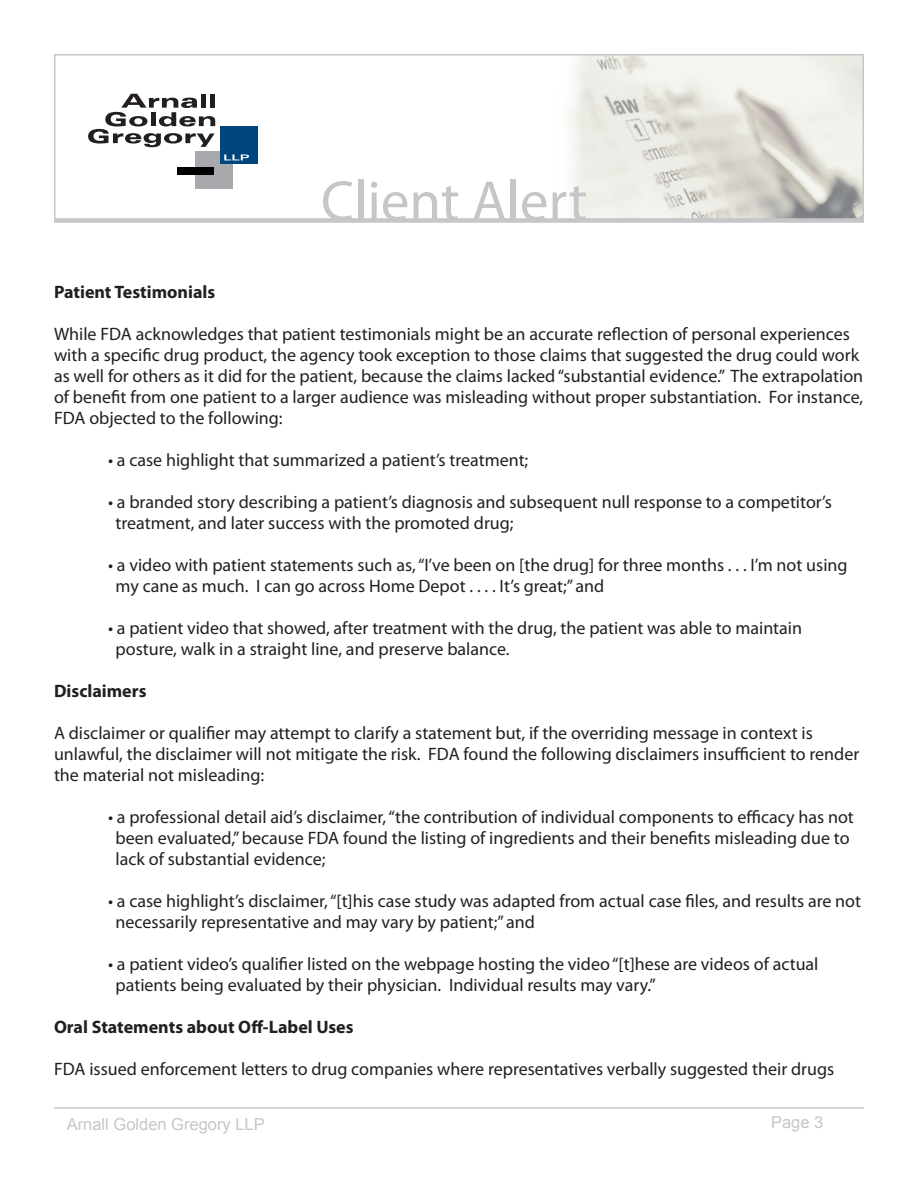
<style>
.page{position:relative;width:918px;height:1188px;background:#fff}
.page>*{position:absolute;margin:0;border:0;box-sizing:border-box;transform-origin:0 0}
.t1{font:57px "Myriad Pro";color:#c5c6c8}
.t2{font:18px/21px "Myriad Pro";color:#231f20}
.t3{font:700 18px "Myriad Pro";color:#231f20}
.t4{font:16.5px "Arial";color:#c5c6c8}
</style>
<div class="page">
<hr style="left:54px;top:1107px;width:810px;height:2px;background:#c5c6c8">
<div style="left:54px;top:218px;width:810px;height:5px;background:#d3d4d5"></div>
<svg style="left:54px;top:54px;width:810px;height:168px"></svg>
<h1 class="t1" style="left:321px;top:166px;width:268px">Client Alert</h1>
<p class="t3" style="left:54px;top:281px;width:163px">Patient Testimonials</p>
<p class="t2" style="left:54px;top:324px;width:811px">While FDA acknowledges that patient testimonials might be an accurate reflection of personal experiences with a specific drug product, the agency took exception to those claims that suggested the drug could work as well for others as it did for the patient, because the claims lacked “substantial evidence.” The extrapolation of benefit from one patient to a larger audience was misleading without proper substantiation. For instance, FDA objected to the following:</p>
<p class="t2" style="left:108px;top:450px;width:422px">• a case highlight that summarized a patient’s treatment;</p>
<p class="t2" style="left:116px;top:492px;width:718px;text-indent:-8px">• a branded story describing a patient’s diagnosis and subsequent null response to a competitor’s treatment, and later success with the promoted drug;</p>
<p class="t2" style="left:116px;top:555px;width:733px;text-indent:-8px">• a video with patient statements such as,“I’ve been on [the drug] for three months . . . I’m not using my cane as much. I can go across Home Depot . . . . It’s great;” and</p>
<p class="t2" style="left:116px;top:618px;width:688px;text-indent:-8px">• a patient video that showed, after treatment with the drug, the patient was able to maintain posture, walk in a straight line, and preserve balance.</p>
<p class="t3" style="left:54px;top:680px;width:94px">Disclaimers</p>
<p class="t2" style="left:54px;top:723px;width:807px">A disclaimer or qualifier may attempt to clarify a statement but, if the overriding message in context is unlawful, the disclaimer will not mitigate the risk. FDA found the following disclaimers insufficient to render the material not misleading:</p>
<p class="t2" style="left:116px;top:807px;width:740px;text-indent:-8px">• a professional detail aid’s disclaimer,“the contribution of individual components to efficacy has not been evaluated,” because FDA found the listing of ingredients and their benefits misleading due to lack of substantial evidence;</p>
<p class="t2" style="left:116px;top:891px;width:747px;text-indent:-8px">• a case highlight’s disclaimer,“[t]his case study was adapted from actual case files, and results are not necessarily representative and may vary by patient;” and</p>
<p class="t2" style="left:116px;top:954px;width:704px;text-indent:-8px">• a patient video’s qualifier listed on the webpage hosting the video“[t]hese are videos of actual patients being evaluated by their physician. Individual results may vary.”</p>
<p class="t3" style="left:54px;top:1016px;width:301px">Oral Statements about Off-Label Uses</p>
<p class="t2" style="left:54px;top:1059px;width:782px">FDA issued enforcement letters to drug companies where representatives verbally suggested their drugs</p>
<p class="t4" style="left:67px;top:1114px;width:200px">Arnall Golden Gregory LLP</p>
<p class="t4" style="left:771px;top:1111px;width:54px">Page 3</p>
</div>
